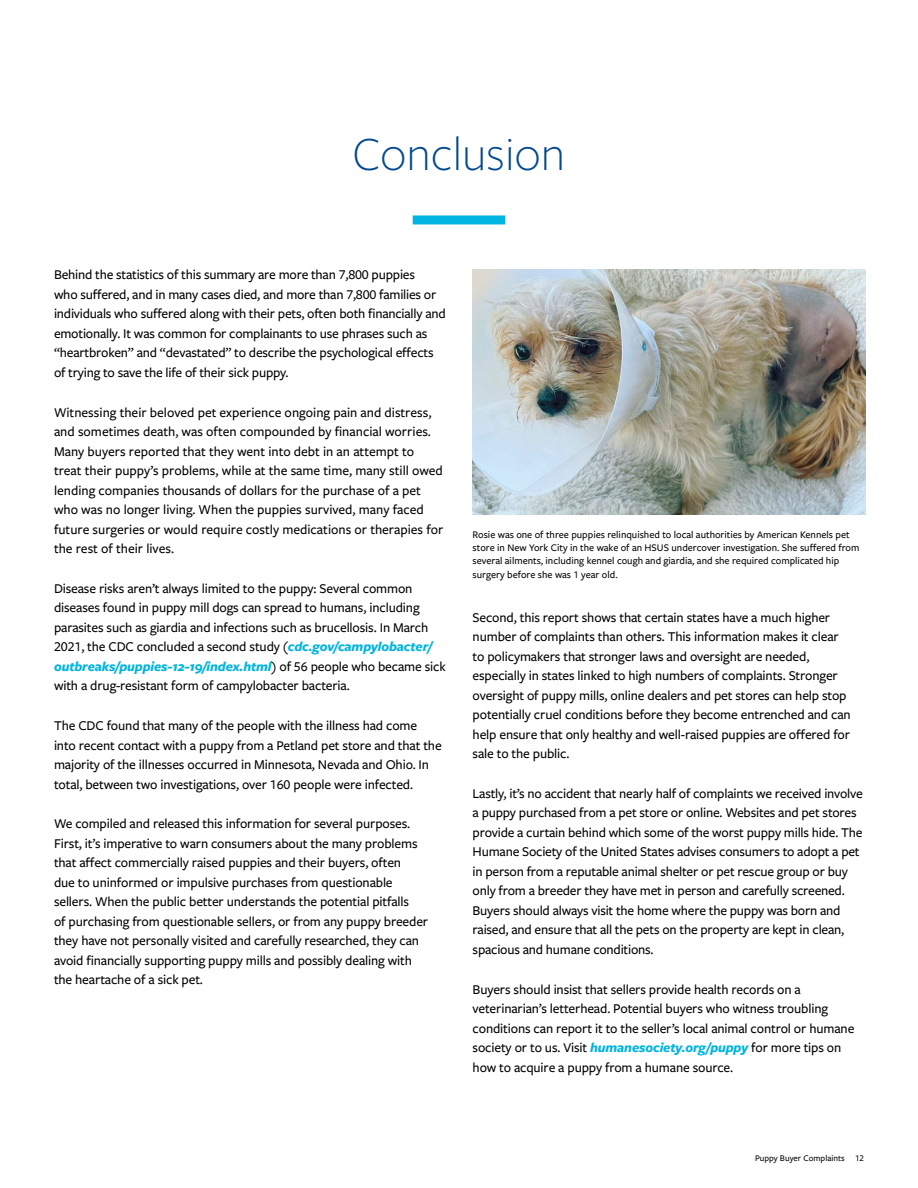
<style>
.page{position:relative;width:918px;height:1188px;background:#fff}
.page>*{position:absolute;margin:0;border:0;box-sizing:border-box;transform-origin:0 0}
.t1{font:300 49.5px "Freight Sans Pro";color:#00488e}
.t2{font:500 13.95px/19.5px "Freight Sans Pro";letter-spacing:-.01em;color:#000}
.t3{font:500 10.5px/13.2px "Freight Sans Pro";color:#000}
.t4{font:500 9px "Freight Sans Pro";color:#000}
.s1{font-style:italic}
.s2{font-weight:700;font-style:italic;color:#00b5df}
</style>
<div class="page">
<div style="left:413px;top:215px;width:92px;height:9px;background:#00b5df"></div>
<img style="left:473px;top:270px;width:392px;height:245px">
<h1 class="t1" style="left:353px;top:121px;width:214px">Conclusion</h1>
<p class="t2" style="left:54px;top:264px;width:393px">Behind the statistics of this summary are more than 7,800 puppies<br>who suffered, and in many cases died, and more than 7,800 families or individuals who suffered along with their pets, often both financially and emotionally. It was common for complainants to use phrases such as “heartbroken” and “devastated” to describe the psychological effects of trying to save the life of their sick puppy.</p>
<p class="t2" style="left:54px;top:402px;width:391px">Witnessing their beloved pet experience ongoing pain and distress, and sometimes death, was often compounded by financial worries.<br>Many buyers reported that they went into debt in an attempt to treat their puppy’s problems, while at the same time, many still owed lending companies thousands of dollars for the purchase of a pet who was no longer living. When the puppies survived, many faced future surgeries or would require costly medications or therapies for the rest of their lives.</p>
<p class="t2" style="left:54px;top:578px;width:393px">Disease risks aren’t always limited to the puppy: Several common diseases found in puppy mill dogs can spread to humans, including parasites such as giardia and infections such as brucellosis. In March 2021, the CDC concluded a second study <span class="s1">(</span><span class="s2">cdc.gov/campylobacter/ outbreaks/puppies-12-19/index.html</span><span class="s1">)</span> of 56 people who became sick with a drug-resistant form of campylobacter bacteria.</p>
<p class="t2" style="left:54px;top:715px;width:389px">The CDC found that many of the people with the illness had come into recent contact with a puppy from a Petland pet store and that the majority of the illnesses occurred in Minnesota, Nevada and Ohio. In total, between two investigations, over 160 people were infected.</p>
<p class="t2" style="left:54px;top:813px;width:376px">We compiled and released this information for several purposes.<br>First, it’s imperative to warn consumers about the many problems that affect commercially raised puppies and their buyers, often<br>due to uninformed or impulsive purchases from questionable sellers. When the public better understands the potential pitfalls<br>of purchasing from questionable sellers, or from any puppy breeder they have not personally visited and carefully researched, they can avoid financially supporting puppy mills and possibly dealing with the heartache of a sick pet.</p>
<p class="t3" style="left:473px;top:528px;width:388px">Rosie was one of three puppies relinquished to local authorities by American Kennels pet store in New York City in the wake of an HSUS undercover investigation. She suffered from several ailments, including kennel cough and giardia, and she required complicated hip surgery before she was 1 year old.</p>
<p class="t2" style="left:473px;top:607px;width:380px">Second, this report shows that certain states have a much higher number of complaints than others. This information makes it clear to policymakers that stronger laws and oversight are needed, especially in states linked to high numbers of complaints. Stronger oversight of puppy mills, online dealers and pet stores can help stop potentially cruel conditions before they become entrenched and can help ensure that only healthy and well-raised puppies are offered for sale to the public.</p>
<p class="t2" style="left:473px;top:783px;width:392px">Lastly, it’s no accident that nearly half of complaints we received involve a puppy purchased from a pet store or online. Websites and pet stores provide a curtain behind which some of the worst puppy mills hide. The Humane Society of the United States advises consumers to adopt a pet in person from a reputable animal shelter or pet rescue group or buy only from a breeder they have met in person and carefully screened.<br>Buyers should always visit the home where the puppy was born and raised, and ensure that all the pets on the property are kept in clean, spacious and humane conditions.</p>
<p class="t2" style="left:473px;top:979px;width:383px">Buyers should insist that sellers provide health records on a veterinarian’s letterhead. Potential buyers who witness troubling conditions can report it to the seller’s local animal control or humane society or to us. Visit <span class="s2">humanesociety.org/puppy</span> for more tips on how to acquire a puppy from a humane source.</p>
<p class="t4" style="left:755px;top:1152px;width:110px">Puppy Buyer Complaints 12</p>
</div>
